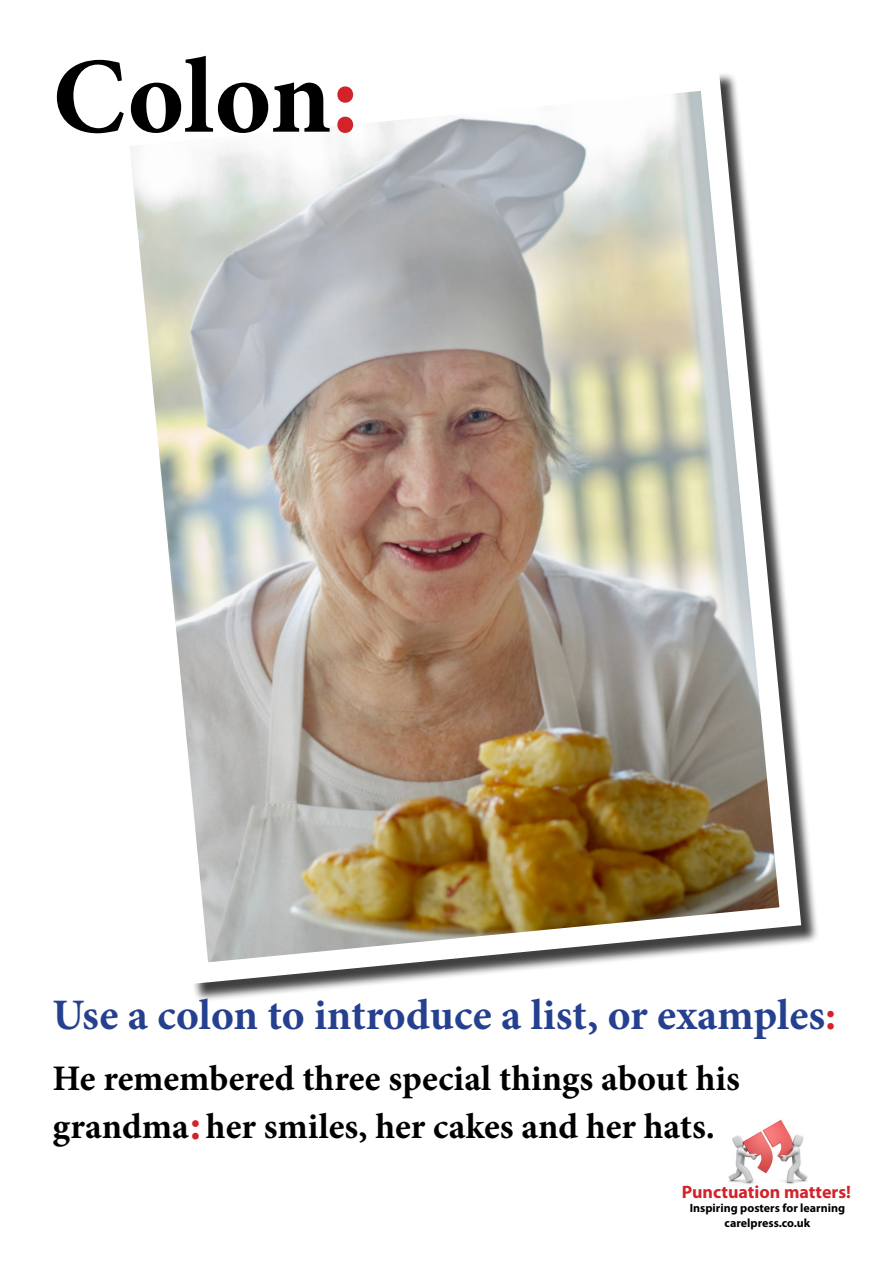
<style>
.page{position:relative;width:893px;height:1263px;background:#fff}
.page>*{position:absolute;margin:0;border:0;box-sizing:border-box;transform-origin:0 0}
.t1{font:700 108px "Minion Pro";color:#000}
.t2{font:700 43.5px "Minion Pro";letter-spacing:-.005em;color:#25408f}
.t3{font:700 36px/48px "Minion Pro";color:#000}
.t4{font:700 18px "Myriad Pro";color:#d2232a}
.t5{font:700 12px "Myriad Pro";color:#000}
.s1{color:#d2232a}
.s2{color:#fff}
</style>
<div class="page">
<img style="left:728px;top:1120px;width:80px;height:64px">
<img style="left:130px;top:74px;width:682px;height:921px">
<p class="t1" style="left:52px;top:21px;width:308px">Colon<span class="s1">:</span></p>
<p class="t2" style="left:52px;top:985px;width:785px">Use a colon to introduce a list, or examples<span class="s1">:</span></p>
<p class="t3" style="left:52px;top:1054px;width:689px">He remembered three special things about his grandma<span class="s2">:</span> her smiles, her cakes and her hats.</p>
<p class="t4" style="left:682px;top:1180px;width:171px">Punctuation matters!</p>
<p class="t5" style="left:690px;top:1200px;width:157px">Inspiring posters for learning</p>
<p class="t5" style="left:725px;top:1215px;width:87px">carelpress.co.uk</p>
</div>
